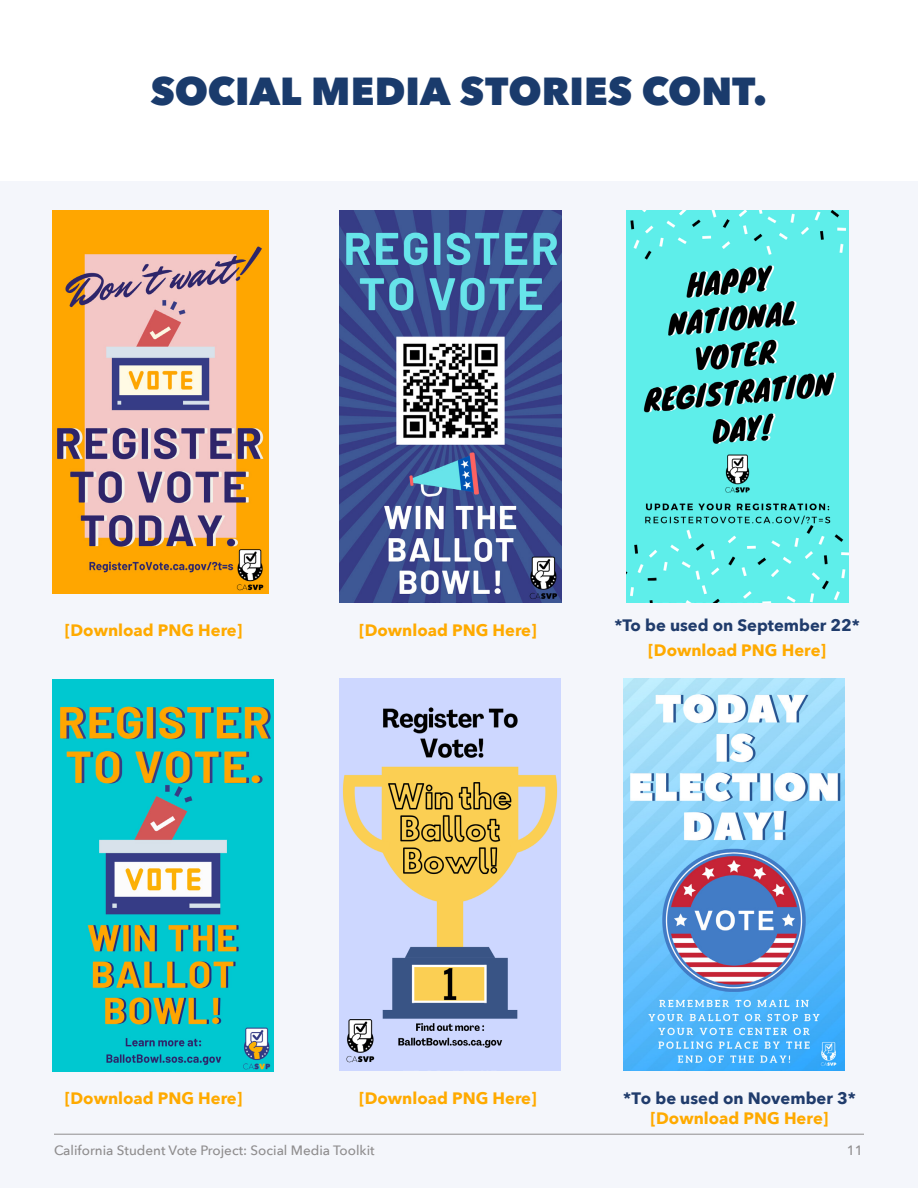
<style>
.page{position:relative;width:918px;height:1188px;background:#fff}
.page>*{position:absolute;margin:0;border:0;box-sizing:border-box;transform-origin:0 0}
.t1{font:800 39px "Avenir Next";color:#1a3b6c}
.t2{font:700 16.5px/19.8px "Avenir Next";color:#203c6c;text-align:center}
.t3{font:700 16.5px "Avenir Next";color:#fa0}
.t4{font:500 13.5px "Avenir Next";color:#8f8d8e}
.s1{color:#fa0}
</style>
<div class="page">
<div style="left:0;top:181px;width:918px;height:1007px;background:#f4f6fb"></div>
<img style="left:52px;top:210px;width:216px;height:384px">
<img style="left:339px;top:210px;width:223px;height:393px">
<hr style="left:54px;top:1134px;width:810px;height:1px;background:#8f8d8e">
<img style="left:626px;top:210px;width:223px;height:393px">
<img style="left:52px;top:680px;width:221px;height:392px">
<img style="left:339px;top:678px;width:221px;height:392px">
<img style="left:624px;top:678px;width:221px;height:392px">
<p class="t1" style="left:151px;top:67px;width:618px">SOCIAL MEDIA STORIES CONT.</p>
<p class="t3" style="left:65px;top:616px;width:179px">[Download PNG Here]</p>
<p class="t3" style="left:359px;top:616px;width:179px">[Download PNG Here]</p>
<p class="t2" style="left:615px;top:612px;width:247px;line-height:25.2px">*To be used on September 22* <span class="s1">[Download PNG Here]</span></p>
<p class="t3" style="left:65px;top:1084px;width:179px">[Download PNG Here]</p>
<p class="t3" style="left:359px;top:1084px;width:179px">[Download PNG Here]</p>
<p class="t2" style="left:623px;top:1088px;width:234px">*To be used on November 3* <span class="s1">[Download PNG Here]</span></p>
<p class="t4" style="left:54px;top:1139px;width:322px">California Student Vote Project: Social Media Toolkit</p>
<p class="t4" style="left:847px;top:1139px;width:18px">11</p>
</div>
